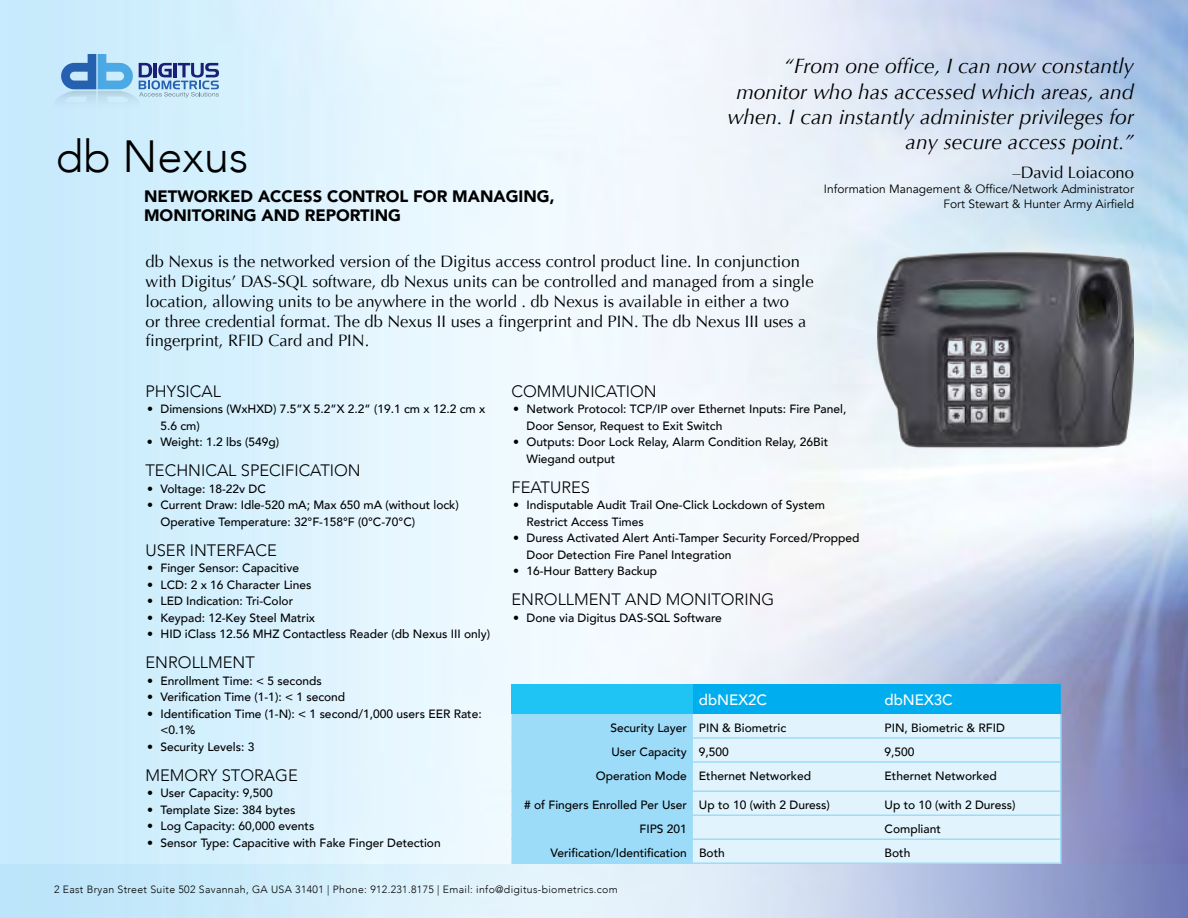
<style>
.page{position:relative;width:1188px;height:918px;background:#fff}
.page>*{position:absolute;margin:0;border:0;box-sizing:border-box;transform-origin:0 0}
.t1{font:300 45px "Avenir";color:#000}
.t2{font:italic 21px/25.2px "Optima";color:#000;text-align:right}
.t3{font:16.5px/19.8px "Optima";color:#000}
.t4{font:300 16.5px "Avenir";color:#000}
.t5{font:900 16.5px/19.5px "Avenir";color:#000}
.t6{font:500 15px "Avenir";color:#fff}
.t7{font:500 12px/16.5px "Avenir";color:#000}
.t8{font:12px/15px "Avenir";color:#000;text-align:right}
.t9{font:300 10.5px "Avenir";letter-spacing:.03em;color:#000}
.s1{font-weight:400}
</style>
<div class="page">
<img style="left:0;top:0;width:1188px;height:864px">
<svg style="left:0;top:864px;width:1188px;height:54px;background:#c4d8ee"></svg>
<svg style="left:54px;top:54px;width:165px;height:60px;background:#a3c8e6"></svg>
<svg style="left:512px;top:684px;width:549px;height:178px;background:#62ccf5"></svg>
<div style="left:693px;top:714px;width:367px;height:148px;background:#e1f4fd"></div>
<hr style="left:1060px;top:714px;width:2px;height:23px;background:#9ddcf9">
<hr style="left:512px;top:737px;width:181px;height:2px;background:#9ddcf9">
<hr style="left:693px;top:737px;width:186px;height:2px;background:#9ddcf9">
<hr style="left:879px;top:737px;width:183px;height:2px;background:#9ddcf9">
<hr style="left:1060px;top:739px;width:2px;height:22px;background:#9ddcf9">
<hr style="left:512px;top:761px;width:181px;height:2px;background:#9ddcf9">
<hr style="left:693px;top:761px;width:186px;height:2px;background:#9ddcf9">
<hr style="left:879px;top:761px;width:183px;height:2px;background:#9ddcf9">
<hr style="left:1060px;top:763px;width:2px;height:27px;background:#9ddcf9">
<hr style="left:512px;top:790px;width:181px;height:2px;background:#9ddcf9">
<hr style="left:693px;top:790px;width:186px;height:2px;background:#9ddcf9">
<hr style="left:879px;top:790px;width:183px;height:2px;background:#9ddcf9">
<hr style="left:1060px;top:792px;width:2px;height:22px;background:#9ddcf9">
<hr style="left:512px;top:814px;width:181px;height:2px;background:#9ddcf9">
<hr style="left:693px;top:814px;width:186px;height:2px;background:#9ddcf9">
<hr style="left:879px;top:814px;width:183px;height:2px;background:#9ddcf9">
<hr style="left:1060px;top:816px;width:2px;height:22px;background:#9ddcf9">
<hr style="left:512px;top:838px;width:181px;height:2px;background:#9ddcf9">
<hr style="left:693px;top:838px;width:186px;height:2px;background:#9ddcf9">
<hr style="left:879px;top:838px;width:183px;height:2px;background:#9ddcf9">
<hr style="left:1060px;top:840px;width:2px;height:22px;background:#9ddcf9">
<hr style="left:512px;top:862px;width:181px;height:2px;background:#9ddcf9">
<hr style="left:693px;top:862px;width:186px;height:2px;background:#9ddcf9">
<hr style="left:879px;top:862px;width:183px;height:2px;background:#9ddcf9">
<img style="left:878px;top:252px;width:256px;height:201px">
<h2 class="t2" style="left:727px;top:54px;width:408px">“From one office, I can now constantly monitor who has accessed which areas, and when. I can instantly administer privileges for any secure access point.”</h2>
<h3 class="t3" style="left:1013px;top:163px;width:123px">–David Loiacono</h3>
<p class="t8" style="left:824px;top:181px;width:312px">Information Management &amp; Office/Network Administrator<br>Fort Stewart &amp; Hunter Army Airfield</p>
<h1 class="t1" style="left:56px;top:130px;width:194px">DB N EXUS</h1>
<h3 class="t5" style="left:144px;top:186px;width:412px">NETWORKED ACCESS CONTROL FOR MANAGING,<br>MONITORING AND REPORTING</h3>
<p class="t3" style="left:146px;top:252px;width:670px">db Nexus is the networked version of the Digitus access control product line. In conjunction with Digitus’ DAS-SQL software, db Nexus units can be controlled and managed from a single location, allowing units to be anywhere in the world . db Nexus is available in either a two<br>or three credential format. The db Nexus II uses a fingerprint and PIN. The db Nexus III uses a fingerprint, RFID Card and PIN.</p>
<h3 class="t4" style="left:146px;top:381px;width:77px">PHYSICAL</h3>
<p class="t7" style="left:160px;top:400px;width:326px;text-indent:-13px"><span class="s1">•</span> Dimensions (WxHXD) 7.5”X 5.2”X 2.2” (19.1 cm x 12.2 cm x<br>5.6 cm)</p>
<p class="t7" style="left:147px;top:433px;width:134px"><span class="s1">•</span> Weight: 1.2 lbs (549g)</p>
<h3 class="t4" style="left:146px;top:461px;width:217px">TECH NICAL SPECIFICATION</h3>
<p class="t7" style="left:147px;top:480px;width:120px"><span class="s1">•</span> Voltage: 18-22v DC</p>
<p class="t7" style="left:160px;top:496px;width:300px;text-indent:-14px"><span class="s1">•</span> Current Draw: Idle-520 mA; Max 650 mA (without lock)<br>Operative Temperature: 32°F-158°F (0°C-70°C)</p>
<h3 class="t4" style="left:146px;top:540px;width:133px">USER I NTERFACE</h3>
<p class="t7" style="left:147px;top:559px;width:154px"><span class="s1">•</span> Finger Sensor: Capacitive</p>
<p class="t7" style="left:147px;top:576px;width:166px"><span class="s1">•</span> LCD: 2 x 16 Character Lines</p>
<p class="t7" style="left:147px;top:592px;width:148px"><span class="s1">•</span> LED Indication: Tri-Color</p>
<p class="t7" style="left:147px;top:609px;width:170px"><span class="s1">•</span> Keypad: 12-Key Steel Matrix</p>
<p class="t7" style="left:147px;top:625px;width:345px"><span class="s1">•</span> HID iClass 12.56 MHZ Contactless Reader (db Nexus III only)</p>
<h3 class="t4" style="left:146px;top:653px;width:111px">ENROLLMENT</h3>
<p class="t7" style="left:147px;top:672px;width:176px"><span class="s1">•</span> Enrollment Time: &lt; 5 seconds</p>
<p class="t7" style="left:147px;top:688px;width:200px"><span class="s1">•</span> Verification Time (1-1): &lt; 1 second</p>
<p class="t7" style="left:160px;top:705px;width:323px;text-indent:-14px"><span class="s1">•</span> Identification Time (1-N): &lt; 1 second/1,000 users EER Rate: &lt;0.1%</p>
<p class="t7" style="left:147px;top:738px;width:109px"><span class="s1">•</span> Security Levels: 3</p>
<h3 class="t4" style="left:146px;top:765px;width:154px">M EMORY STORAGE</h3>
<p class="t7" style="left:147px;top:784px;width:127px"><span class="s1">•</span> User Capacity: 9,500</p>
<p class="t7" style="left:147px;top:801px;width:150px"><span class="s1">•</span> Template Size: 384 bytes</p>
<p class="t7" style="left:147px;top:817px;width:169px"><span class="s1">•</span> Log Capacity: 60,000 events</p>
<p class="t7" style="left:147px;top:834px;width:295px"><span class="s1">•</span> Sensor Type: Capacitive with Fake Finger Detection</p>
<h3 class="t4" style="left:512px;top:381px;width:147px">COMMUNICATION</h3>
<p class="t7" style="left:526px;top:400px;width:321px;text-indent:-14px"><span class="s1">•</span> Network Protocol: TCP/IP over Ethernet Inputs: Fire Panel,<br>Door Sensor, Request to Exit Switch</p>
<p class="t7" style="left:526px;top:433px;width:303px;text-indent:-14px"><span class="s1">•</span> Outputs: Door Lock Relay, Alarm Condition Relay, 26Bit<br>Wiegand output</p>
<h3 class="t4" style="left:512px;top:477px;width:80px">FEATURES</h3>
<p class="t7" style="left:526px;top:496px;width:300px;text-indent:-14px"><span class="s1">•</span> Indisputable Audit Trail One-Click Lockdown of System<br>Restrict Access Times</p>
<p class="t7" style="left:526px;top:529px;width:334px;text-indent:-14px"><span class="s1">•</span> Duress Activated Alert Anti-Tamper Security Forced/Propped<br>Door Detection Fire Panel Integration</p>
<p class="t7" style="left:513px;top:562px;width:146px"><span class="s1">•</span> 16-Hour Battery Backup</p>
<h3 class="t4" style="left:512px;top:590px;width:264px">ENROLLMENT AND MONITORING</h3>
<p class="t7" style="left:513px;top:609px;width:210px"><span class="s1">•</span> Done via Digitus DAS-SQL Software</p>
<p class="t6" style="left:699px;top:687px;width:70px">dbNEX2C</p>
<p class="t6" style="left:885px;top:687px;width:70px">dbNEX3C</p>
<p class="t7" style="left:610px;top:719px;width:177px">Security Layer PIN &amp; Biometric</p>
<p class="t7" style="left:885px;top:719px;width:122px">PIN, Biometric &amp; RFID</p>
<p class="t7" style="left:611px;top:743px;width:119px">User Capacity 9,500</p>
<p class="t7" style="left:885px;top:743px;width:32px">9,500</p>
<p class="t7" style="left:596px;top:767px;width:217px">Operation Mode Ethernet Networked</p>
<p class="t7" style="left:885px;top:767px;width:114px">Ethernet Networked</p>
<p class="t7" style="left:524px;top:796px;width:307px"># of Fingers Enrolled Per User Up to 10 (with 2 Duress)</p>
<p class="t7" style="left:885px;top:796px;width:132px">Up to 10 (with 2 Duress)</p>
<p class="t7" style="left:640px;top:820px;width:49px">FIPS 201</p>
<p class="t7" style="left:885px;top:820px;width:58px">Compliant</p>
<p class="t7" style="left:551px;top:844px;width:176px">Verification/Identification Both</p>
<p class="t7" style="left:885px;top:844px;width:27px">Both</p>
<p class="t9" style="left:54px;top:883px;width:225px">2 EAST BRYAN STREET SUITE 502 SAVANNAH, GA USA</p>
<p class="t9" style="left:295px;top:883px;width:324px">31401 | PHONE: 912.231.8175 | EMAIL: INFO@DIGITUS-BIOMETRICS.COM</p>
</div>
